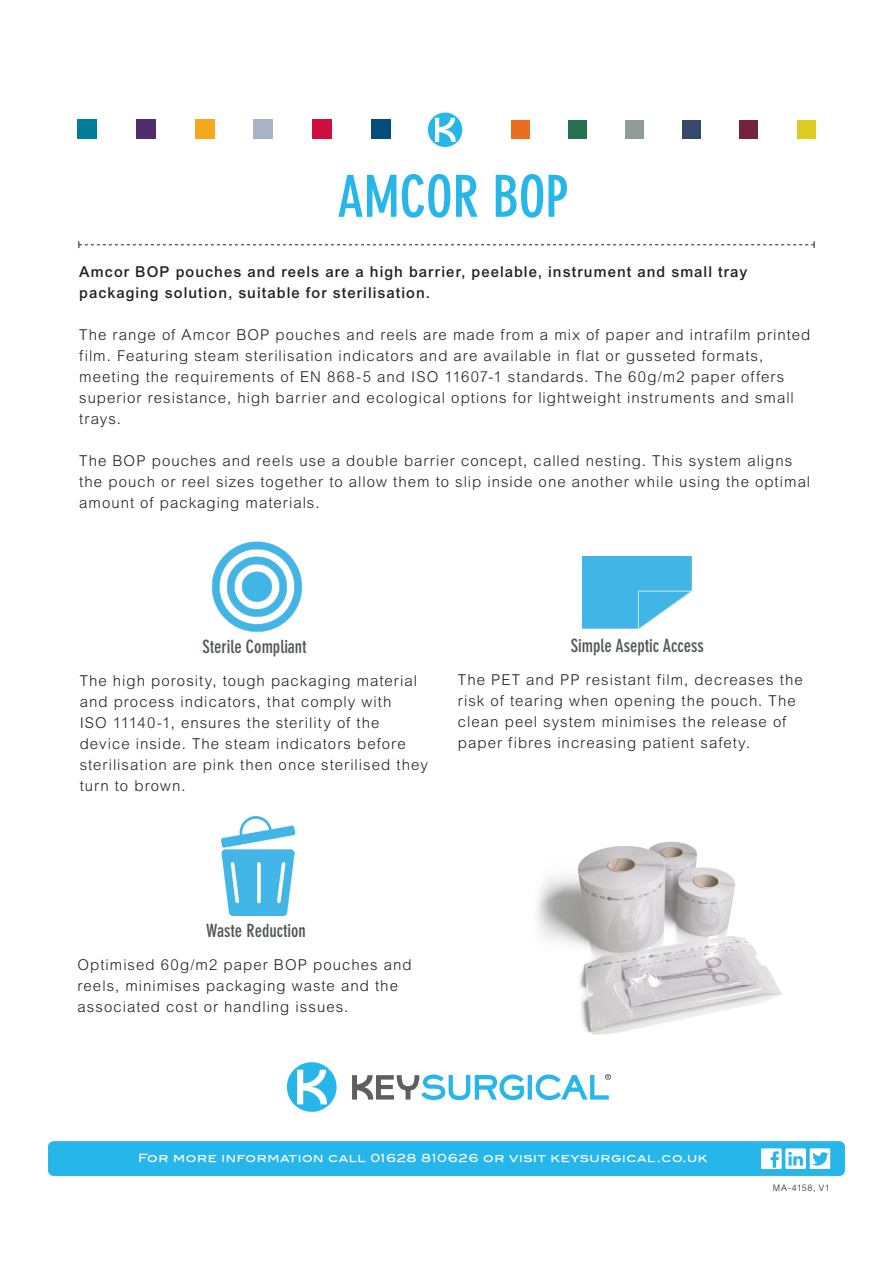
<style>
.page{position:relative;width:893px;height:1263px;background:#fff}
.page>*{position:absolute;margin:0;border:0;box-sizing:border-box;transform-origin:0 0}
.t1{font:700 condensed 57px "DIN Neuzeit Grotesk Pro";color:#26b6ea}
.t2{font:700 condensed 18px "DIN Neuzeit Grotesk Pro";color:#525858}
.Paragraph_Style_1{font:300 15px/21px "Arial MT Std";letter-spacing:.065em;color:#231f20}
.Paragraph_Style_1-2{font:500 15px/21px "Arial MT Std";letter-spacing:.07em;color:#231f20}
.t3{font:13.5px "Blair Md ITCTT Medium";letter-spacing:.07em;color:#fff}
.t4{font:11.25px "Blair Md ITCTT Medium";letter-spacing:.05em;color:#fff}
.Paragraph_Style_1-3{font:300 9px "Arial MT Std";letter-spacing:.035em;color:#231f20}
</style>
<div class="page">
<svg style="left:78px;top:241px;width:737px;height:7px"></svg>
<svg style="left:287px;top:1062px;width:50px;height:50px"></svg>
<svg style="left:352px;top:1074px;width:259px;height:26px"></svg>
<svg style="left:428px;top:113px;width:34px;height:34px"></svg>
<div style="left:511px;top:120px;width:19px;height:19px;background:#ea6d21"></div>
<div style="left:568px;top:120px;width:19px;height:19px;background:#25704f"></div>
<div style="left:625px;top:120px;width:19px;height:19px;background:#8e9c9c"></div>
<div style="left:683px;top:120px;width:18px;height:19px;background:#36486c"></div>
<div style="left:740px;top:120px;width:18px;height:19px;background:#74223d"></div>
<div style="left:797px;top:120px;width:18px;height:19px;background:#decb21"></div>
<div style="left:77px;top:120px;width:20px;height:19px;background:#007d99"></div>
<div style="left:136px;top:120px;width:19px;height:19px;background:#512d6c"></div>
<div style="left:195px;top:120px;width:19px;height:19px;background:#f5a81c"></div>
<div style="left:254px;top:120px;width:19px;height:19px;background:#a8b4c6"></div>
<div style="left:313px;top:120px;width:19px;height:19px;background:#d10e40"></div>
<div style="left:372px;top:120px;width:19px;height:19px;background:#044d7b"></div>
<div style="left:48px;top:1141px;width:797px;height:35px;background:#26b6ea;border-radius:5px"></div>
<img style="left:211px;top:541px;width:91px;height:91px">
<img style="left:221px;top:817px;width:74px;height:99px">
<img style="left:582px;top:557px;width:110px;height:72px">
<svg style="left:761px;top:1148px;width:70px;height:21px"></svg>
<img style="left:537px;top:841px;width:245px;height:194px">
<h1 class="t1" style="left:337px;top:164px;width:233px">AMCOR BOP</h1>
<p class="Paragraph_Style_1-2" style="left:79px;top:261px;width:670px">Amcor BOP pouches and reels are a high barrier, peelable, instrument and small tray packaging solution, suitable for sterilisation.</p>
<p class="Paragraph_Style_1" style="left:79px;top:324px;width:733px">The range of Amcor BOP pouches and reels are made from a mix of paper and intrafilm printed film. Featuring steam sterilisation indicators and are available in flat or gusseted formats, meeting the requirements of EN 868-5 and ISO 11607-1 standards. The 60g/m2 paper offers superior resistance, high barrier and ecological options for lightweight instruments and small trays.</p>
<p class="Paragraph_Style_1" style="left:79px;top:450px;width:732px">The BOP pouches and reels use a double barrier concept, called nesting. This system aligns the pouch or reel sizes together to allow them to slip inside one another while using the optimal amount of packaging materials.</p>
<p class="t2" style="left:203px;top:636px;width:106px">Sterile Compliant</p>
<p class="Paragraph_Style_1" style="left:80px;top:670px;width:350px">The high porosity, tough packaging material and process indicators, that comply with<br>ISO 11140-1, ensures the sterility of the device inside. The steam indicators before sterilisation are pink then once sterilised they turn to brown.</p>
<p class="t2" style="left:571px;top:635px;width:134px">Simple Aseptic Access</p>
<p class="Paragraph_Style_1" style="left:458px;top:669px;width:346px">The PET and PP resistant film, decreases the risk of tearing when opening the pouch. The clean peel system minimises the release of paper fibres increasing patient safety.</p>
<p class="t2" style="left:206px;top:920px;width:101px">Waste Reduction</p>
<p class="Paragraph_Style_1" style="left:77px;top:954px;width:336px">Optimised 60g/m2 paper BOP pouches and reels, minimises packaging waste and the associated cost or handling issues.</p>
<p class="t4" style="left:138px;top:1151px;width:571px">For more information call 01628 810626 or visit keysurgical.co.uk</p>
<p class="t3" style="left:82px;top:1153px;width:707px">FOR MORE INFORMATION CALL 01628 810626 OR VISIT KEYSURGICAL.</p>
<p class="Paragraph_Style_1-3" style="left:773px;top:1182px;width:58px">MA-4158, V1</p>
</div>
